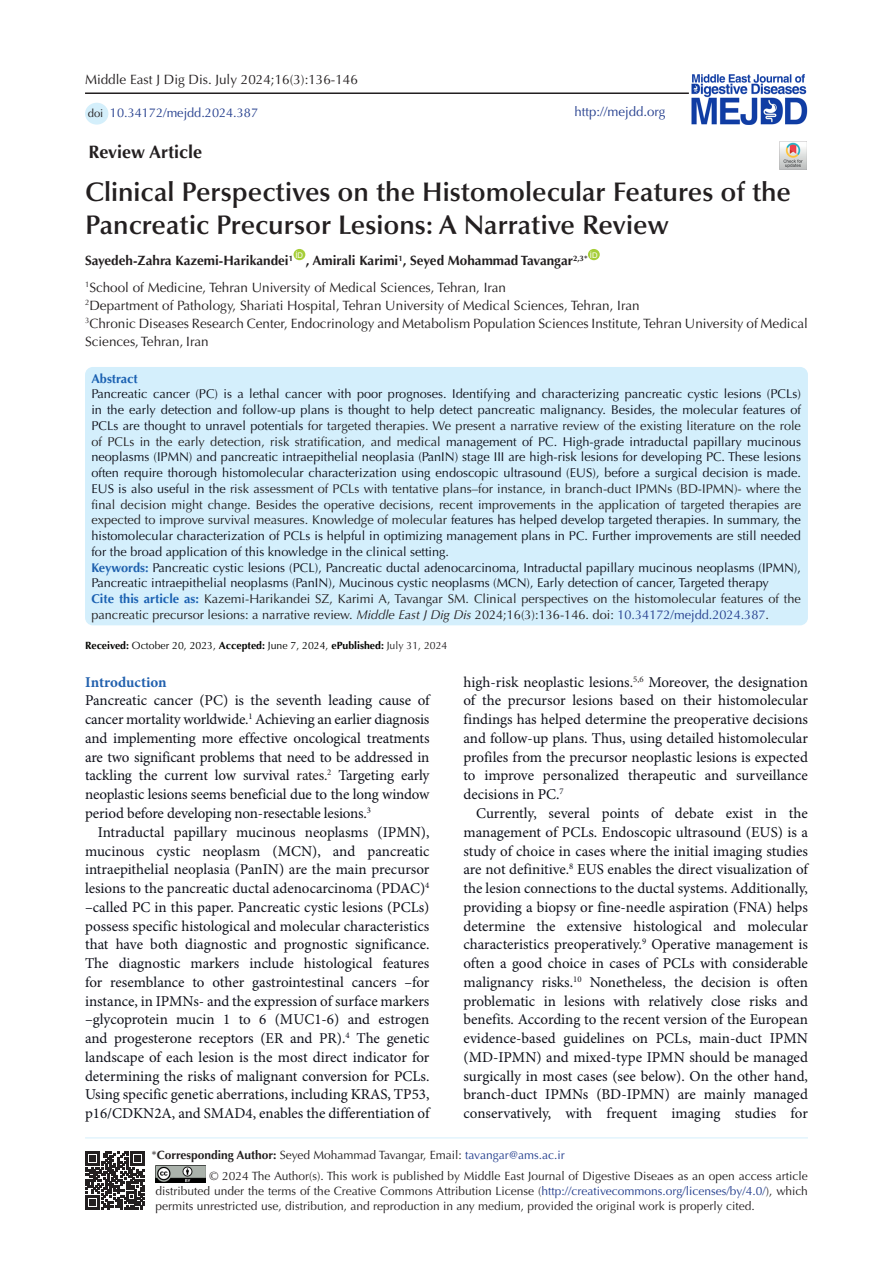
<style>
.page{position:relative;width:893px;height:1263px;background:#fff}
.page>*{position:absolute;margin:0;border:0;box-sizing:border-box;transform-origin:0 0}
.t1{font:600 27px/33px "Optima LT Std";color:#231f20}
.t2{font:700 18px "Optima LT Std";color:#231f20}
.Normal__Web{font:15px/18.8px "Minion Pro";letter-spacing:-.005em;color:#0e101a;text-align:justify}
.t3{font:700 15px "Minion Pro";letter-spacing:-.005em;color:#2261ae}
.t4{font:13.5px/18px "Optima LT Std";color:#231f20}
.t5{font:700 13.5px "Optima LT Std";color:#231f20}
.t6{font:13.2px "Optima LT Std";color:#253f8e}
.t7{font:12.75px/15.8px "Optima LT Std";color:#0e101a;text-align:justify}
.t8{font:12.75px/15.8px "Optima LT Std";color:#231f20}
.t9{font:12.75px "Optima LT Std";color:#253f8e}
.t10{font:700 12.75px "Optima LT Std";color:#1960b1}
.t11{font:12px/15px "Optima LT Std";color:#231f20;text-align:justify}
.t12{font:11.25px "Optima LT Std";color:#231f20}
.t13{font:700 10.5px "Optima LT Std";color:#040503}
.t14{font:7.8px "Arial";color:#fff}
.s1{color:#231f20}
.s2{font-weight:700;color:#1f61ae}
.s3{font-weight:700;color:#1960b1}
.s4{font-style:italic}
.s5{color:#253f8e}
.s6{font-weight:400}
.s7{font-weight:400;color:#231f20}
.s8{font-weight:700}
</style>
<div class="page">
<hr style="left:85px;top:1137px;width:723px;height:1px;background:#d4effc">
<div style="left:294px;top:249px;width:11px;height:11px;background:#a6ce39;border-radius:50%"></div>
<div style="left:588px;top:249px;width:12px;height:11px;background:#a6ce39;border-radius:50%"></div>
<img style="left:156px;top:1166px;width:49px;height:17px">
<div style="left:85px;top:103px;width:23px;height:22px;background:#d4effb;border-radius:50%"></div>
<div style="left:88px;top:108px;width:19px;height:11px;background:#d4effb"></div>
<hr style="left:85px;top:92px;width:604px;height:2px;background:#231f20">
<img style="left:779px;top:141px;width:28px;height:28px">
<svg style="left:86px;top:1151px;width:58px;height:58px"></svg>
<img style="left:691px;top:74px;width:117px;height:51px">
<div style="left:85px;top:367px;width:723px;height:258px;background:#d4effc;border-radius:8px"></div>
<p class="t4" style="left:85px;top:71px;width:274px">Middle East J Dig Dis. July 2024;16(3):136-146</p>
<p class="t12" style="left:88px;top:106px;width:17px">doi</p>
<p class="t9" style="left:110px;top:105px;width:150px">10.34172/mejdd.2024.387</p>
<p class="t6" style="left:574px;top:104px;width:92px">http://mejdd.org</p>
<p class="t2" style="left:89px;top:141px;width:115px">Review Article</p>
<p class="t1" style="left:85px;top:176px;width:707px">Clinical Perspectives on the Histomolecular Features of the<br>Pancreatic Precursor Lesions: A Narrative Review</p>
<p class="t5" style="left:85px;top:253px;width:210px">Sayedeh-Zahra Kazemi-Harikandei<sup>1</sup></p>
<p class="t14" style="left:295px;top:250px;width:9px">ID</p>
<p class="t14" style="left:590px;top:250px;width:9px">ID</p>
<p class="t5" style="left:306px;top:253px;width:283px">, Amirali Karimi<sup>1</sup>, Seyed Mohammad Tavangar<sup>2,3*</sup></p>
<p class="t4" style="left:85px;top:278px;width:422px"><sup>1</sup>School of Medicine, Tehran University of Medical Sciences, Tehran, Iran</p>
<p class="t4" style="left:85px;top:296px;width:556px"><sup>2</sup>Department of Pathology, Shariati Hospital, Tehran University of Medical Sciences, Tehran, Iran</p>
<p class="t4" style="left:85px;top:314px;width:724px"><sup>3</sup>Chronic Diseases Research Center, Endocrinology and Metabolism Population Sciences Institute, Tehran University of Medical<br>Sciences, Tehran, Iran</p>
<p class="t10" style="left:91px;top:371px;width:48px">Abstract</p>
<p class="t7" style="left:91px;top:386px;width:711px">Pancreatic cancer (PC) is a lethal cancer with poor prognoses. Identifying and characterizing pancreatic cystic lesions (PCLs) in the early detection and follow-up plans is thought to help detect pancreatic malignancy. Besides, the molecular features of PCLs are thought to unravel potentials <span class="s1">for targeted therapies. We present a narrative review of the existing literature on the role of PCLs in the early detection, risk stratification, and medical</span> management of PC. High-grade intraductal papillary mucinous neoplasms (IPMN) and pancreatic intraepithelial neoplasia (PanIN) stage III are high-risk lesions for developing PC. These lesions often require thorough histomolecular characterization using endoscopic ultrasound (EUS), before a surgical decision is made.<br>EUS is also useful in the <span class="s1">risk assessment of PCLs with tentative plans–for instance, in branch-duct IPMNs (BD-IPMN)- where the final decision might change. Besides the operative decisions, recent improvements in the application of targeted therapies are expected to improve survival measures. Knowledge of molecular</span> features has helped develop targeted therapies. In summary, the histomolecular characterization of PCLs is helpful in optimizing management plans in PC. Further improvements are still needed for the broad application of this knowledge in the clinical setting.</p>
<p class="t7" style="left:91px;top:560px;width:711px"><span class="s2">Keywords:</span> Pancreatic cystic lesions (PCL), Pancreatic ductal adenocarcinoma, Intraductal papillary mucinous neoplasms (IPMN),<br>Pancreatic intraepithelial neoplasms (PanIN), Mucinous cystic neoplasms (MCN), Early detection of cancer, Targeted therapy</p>
<p class="t8" style="left:91px;top:591px;width:711px"><span class="s3">Cite this article as:</span> Kazemi-Harikandei SZ, Karimi A, Tavangar SM. Clinical perspectives on the histomolecular features of the pancreatic precursor lesions: a narrative review. <span class="s4">Middle East J Dig Dis</span> 2024;16(3):136-146. doi: <span class="s5">10.34172/mejdd.2024.387</span>.</p>
<p class="t13" style="left:85px;top:639px;width:364px">Received: <span class="s6">October 20, 2023,</span> Accepted: <span class="s6">June 7, 2024,</span> ePublished: <span class="s7">July 31, 2024</span></p>
<p class="t3" style="left:85px;top:671px;width:83px">Introduction</p>
<p class="Normal__Web" style="left:85px;top:692px;width:346px">Pancreatic cancer (PC) is the seventh leading cause of cancer mortality worldwide.<sup>1</sup> Achieving an earlier diagnosis and implementing more effective oncological treatments are two significant problems that need to be addressed in tackling the current low survival <span class="s1">rates.</span><sup>2</sup> Targeting early neoplastic lesions seems beneficial due to the long window period before developing non-resectable lesions.<sup>3</sup></p>
<p class="Normal__Web" style="left:85px;top:823px;width:346px;text-indent:13px">Intraductal papillary mucinous neoplasms (IPMN), mucinous cystic neoplasm (MCN), and pancreatic intraepithelial neoplasia (PanIN) are the main precursor lesions to the pancreatic ductal adenocarcinoma (PDAC)<sup>4 </sup>–called PC in this paper. Pancreatic cystic lesions (PCLs) possess specific histological and molecular characteristics that have both diagnostic and prognostic significance.<br>The diagnostic markers include histological features for resemblance to other gastrointestinal cancers –for instance, in IPMNs- and the expression of surface markers –glycoprotein mucin 1 to 6 (MUC1-6) and estrogen and progesterone receptors (ER and PR).<sup>4</sup> The genetic landscape of each lesion is the most direct indicator for determining the risks of malignant conversion for PCLs.<br>Using specific genetic aberrations, including KRAS, TP53, p16/CDKN2A, and SMAD4, enables the differentiation of</p>
<p class="Normal__Web" style="left:463px;top:673px;width:346px">high-risk neoplastic lesions<span class="s1">.</span><sup>5,6</sup> Moreover, the designation of the precursor lesions based on their histomolecular findings has helped determine the preoperative decisions and follow-up plans. Thus, using detailed histomolecular profiles from the precursor neoplastic lesions is expected to improve personalized therapeutic and surveillance decisions in PC.<sup>7</sup></p>
<p class="Normal__Web" style="left:463px;top:804px;width:346px;text-indent:13px">Currently, several points of debate exist in the management of PCLs. Endoscopic ultrasound (EUS) is a study of choice in cases where the initial imaging studies are not definitive.<sup>8</sup> EUS enables the direct visualization of the lesion connections to the ductal systems. Additionally, providing a biopsy or fine-needle aspiration (FNA) helps determine the extensive histological and molecular characteristics preoperatively.<sup>9</sup> Operative management is often a good choice in cases of PCLs with considerable malignancy risks.<sup>10</sup> Nonetheless, the decision is often problematic in lesions with relatively close risks and benefits. According to the recent version of the European evidence-based guidelines on PCLs, main-duct IPMN (MD-IPMN) and mixed-type IPMN should be managed surgically in most cases (see below). On the other hand, branch-duct IPMNs (BD-IPMN) are mainly managed conservatively, with frequent imaging studies for</p>
<p class="t11" style="left:151px;top:1147px;width:415px">*<span class="s8">Corresponding Author:</span> Seyed Mohammad Tavangar, Email: <span class="s5">tavangar@ams.ac.ir</span></p>
<p class="t11" style="left:156px;top:1168px;width:654px;text-indent:54px">© 2024 The Author(s). This work is published by Middle East Journal of Digestive Diseaes as an open access article distributed under the terms of the Creative Commons Attribution License (<span class="s5">http://creativecommons.org/licenses/by/4.0/</span>), which permits unrestricted use, distribution, and reproduction in any medium, provided the original work is properly cited.</p>
</div>
